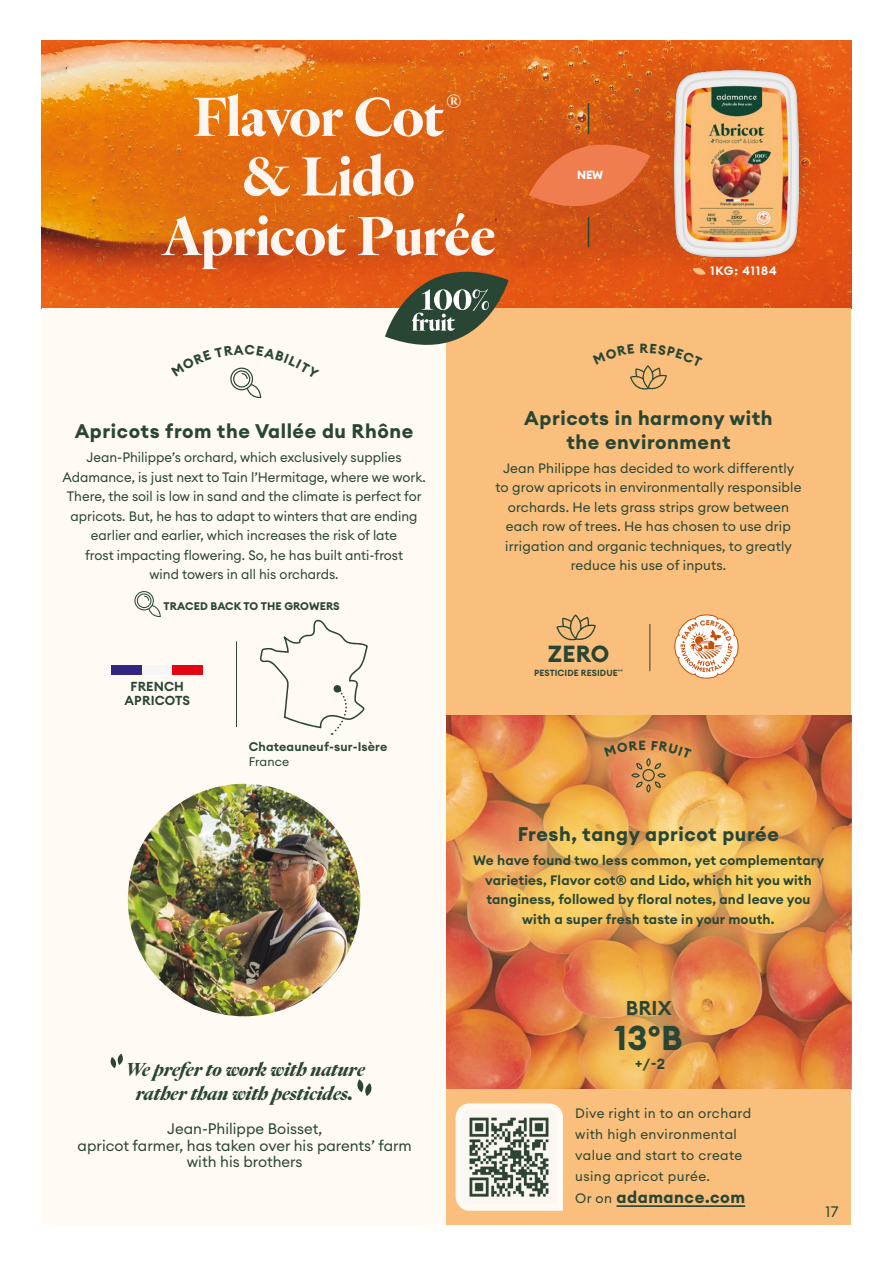
<style>
.page{position:relative;width:893px;height:1263px;background:#fff}
.page>*{position:absolute;margin:0;border:0;box-sizing:border-box;transform-origin:0 0}
.t1{font:700 57px/59.6px "Heldane Display";letter-spacing:.01em;color:#fbf6f1;text-align:center}
.t2{font:700 33.9px "Euclid Circular A";color:#294634}
.t3{font:700 22.95px "Euclid Circular A";color:#294634}
.t4{font:600 19.8px "Euclid Circular A";color:#294634}
.t5{font:700 19.5px/24px "Euclid Circular A";letter-spacing:.03em;color:#294634;text-align:center}
.t6{font:italic 700 19.5px/24px "Heldane Display";color:#294634;text-align:center}
.t7{font:700 16.5px "Euclid Circular A";letter-spacing:.03em;color:#294634}
.t8{font:15px/16.5px "Euclid Circular A";color:#294634;text-align:center}
.t9{font:600 14.55px "Euclid Circular A";color:#294634}
.t10{font:13.5px/19.5px "Euclid Circular A";color:#294634;text-align:center}
.t11{font:600 13.5px/19.5px "Euclid Circular A";letter-spacing:.01em;color:#294634;text-align:center}
.t12{font:13.5px/21px "Euclid Circular A";letter-spacing:.03em;color:#294634}
.t13{font:700 13.2px "Euclid Circular A";color:#294634}
.t14{font:600 12.9px/13.5px "Euclid Circular A";letter-spacing:.01em;color:#294634;text-align:center}
.t15{font:600 12.3px "Euclid Circular A";letter-spacing:.01em;color:#294634}
.t16{font:12.3px "Euclid Circular A";letter-spacing:.01em;color:#294634}
.t17{font:600 12px "Euclid Circular A";letter-spacing:.07em;color:#fff}
.t18{font:700 11.55px "Euclid Circular A";color:#fff}
.t19{font:700 10.95px "Euclid Circular A";letter-spacing:.01em;color:#294634}
.t20{font:600 8.85px "Euclid Circular A";letter-spacing:.01em;color:#294634}
.s1{font-weight:400;font-size:13.5px}
</style>
<div class="page">
<img style="left:42px;top:41px;width:809px;height:267px">
<div style="left:678px;top:242px;width:129px;height:14px;background:#de5110;border-radius:50%"></div>
<img style="left:674px;top:70px;width:124px;height:186px">
<div style="left:42px;top:308px;width:404px;height:917px;background:#fffaf4"></div>
<div style="left:446px;top:308px;width:405px;height:407px;background:#fabf7c"></div>
<div style="left:446px;top:1089px;width:405px;height:136px;background:#fabf7c"></div>
<svg style="left:385px;top:261px;width:123px;height:84px"></svg>
<hr style="left:236px;top:641px;width:1px;height:86px;background:#294634">
<img style="left:128px;top:784px;width:232px;height:232px;border-radius:116px">
<svg style="left:455px;top:1103px;width:108px;height:108px;background:#c3c4ba"></svg>
<hr style="left:649px;top:624px;width:1px;height:47px;background:#294634">
<svg style="left:556px;top:614px;width:40px;height:26px"></svg>
<svg style="left:110px;top:1053px;width:13px;height:15px"></svg>
<svg style="left:357px;top:1079px;width:15px;height:17px"></svg>
<div style="left:446px;top:715px;width:405px;height:374px;background:#ffed83;opacity:.54"></div>
<hr style="left:616px;top:1205px;width:129px;height:2px;background:#294634">
<div style="left:112px;top:666px;width:30px;height:9px;background:#312783"></div>
<div style="left:142px;top:666px;width:31px;height:9px;background:#f6f6f6"></div>
<div style="left:173px;top:666px;width:30px;height:9px;background:#e30613"></div>
<svg style="left:260px;top:620px;width:108px;height:115px"></svg>
<svg style="left:134px;top:591px;width:27px;height:26px"></svg>
<svg style="left:693px;top:268px;width:13px;height:7px"></svg>
<svg style="left:529px;top:143px;width:121px;height:65px;background:#e36d3a"></svg>
<hr style="left:588px;top:217px;width:1px;height:30px;background:#294634">
<hr style="left:588px;top:103px;width:1px;height:31px;background:#294634">
<svg style="left:230px;top:367px;width:32px;height:31px"></svg>
<svg style="left:630px;top:365px;width:37px;height:24px"></svg>
<svg style="left:604px;top:740px;width:88px;height:53px;background:#de9656"></svg>
<svg style="left:674px;top:614px;width:65px;height:65px"></svg>
<h1 class="t1" style="left:161px;top:88px;width:336px">Flavor Cot<sup>®<br></sup>&amp; Lido<br>Apricot Purée</h1>
<p class="t18" style="left:577px;top:167px;width:28px">NEW</p>
<p class="t13" style="left:640px;top:340px;width:10px">R</p>
<p class="t17" style="left:710px;top:263px;width:68px">1KG: 41184</p>
<h3 class="t5" style="left:75px;top:420px;width:340px">Apricots from the Vallée du Rhône</h3>
<p class="t10" style="left:62px;top:447px;width:365px">Jean-Philippe’s orchard, which exclusively supplies Adamance, is just next to Tain l’Hermitage, where we work.<br>There, the soil is low in sand and the climate is perfect for apricots. But, he has to adapt to winters that are ending earlier and earlier, which increases the risk of late<br>frost impacting flowering. So, he has built anti-frost<br>wind towers in all his orchards.</p>
<p class="t19" style="left:163px;top:599px;width:178px">TRACED BACK TO THE GROWERS</p>
<p class="t14" style="left:125px;top:680px;width:67px">FRENCH<br>APRICOTS</p>
<p class="t15" style="left:249px;top:739px;width:140px">Chateauneuf-sur-Isère</p>
<p class="t16" style="left:249px;top:754px;width:42px">France</p>
<h3 class="t6" style="left:125px;top:1058px;width:242px">We prefer to work with nature rather than with pesticides.</h3>
<p class="t8" style="left:78px;top:1120px;width:336px">Jean-Philippe Boisset,<br>apricot farmer, has taken over his parents’ farm with his brothers</p>
<h3 class="t5" style="left:524px;top:406px;width:250px">Apricots in harmony with the environment</h3>
<p class="t10" style="left:495px;top:458px;width:308px">Jean Philippe has decided to work differently to grow apricots in environmentally responsible orchards. He lets grass strips grow between each row of trees. He has chosen to use drip irrigation and organic techniques, to greatly reduce his use of inputs.</p>
<h3 class="t3" style="left:548px;top:639px;width:63px">ZERO</h3>
<p class="t20" style="left:534px;top:667px;width:90px">PESTICIDE RESIDUE<sup>**</sup></p>
<h3 class="t5" style="left:518px;top:823px;width:263px">Fresh, tangy apricot purée</h3>
<p class="t11" style="left:473px;top:851px;width:352px">We have found two less common, yet complementary varieties, Flavor cot® and Lido, which hit you with tanginess, followed by floral notes, and leave you with a super fresh taste in your mouth.</p>
<h3 class="t4" style="left:626px;top:995px;width:47px">BRIX</h3>
<h2 class="t2" style="left:614px;top:1016px;width:70px">13°B</h2>
<p class="t9" style="left:635px;top:1054px;width:31px">+/-2</p>
<p class="t12" style="left:575px;top:1102px;width:177px">Dive right in to an orchard with high environmental value and start to create using apricot purée.</p>
<p class="t7" style="left:575px;top:1186px;width:171px"><span class="s1">Or on</span> adamance.com</p>
<p class="t8" style="left:825px;top:1203px;width:14px">17</p>
</div>
